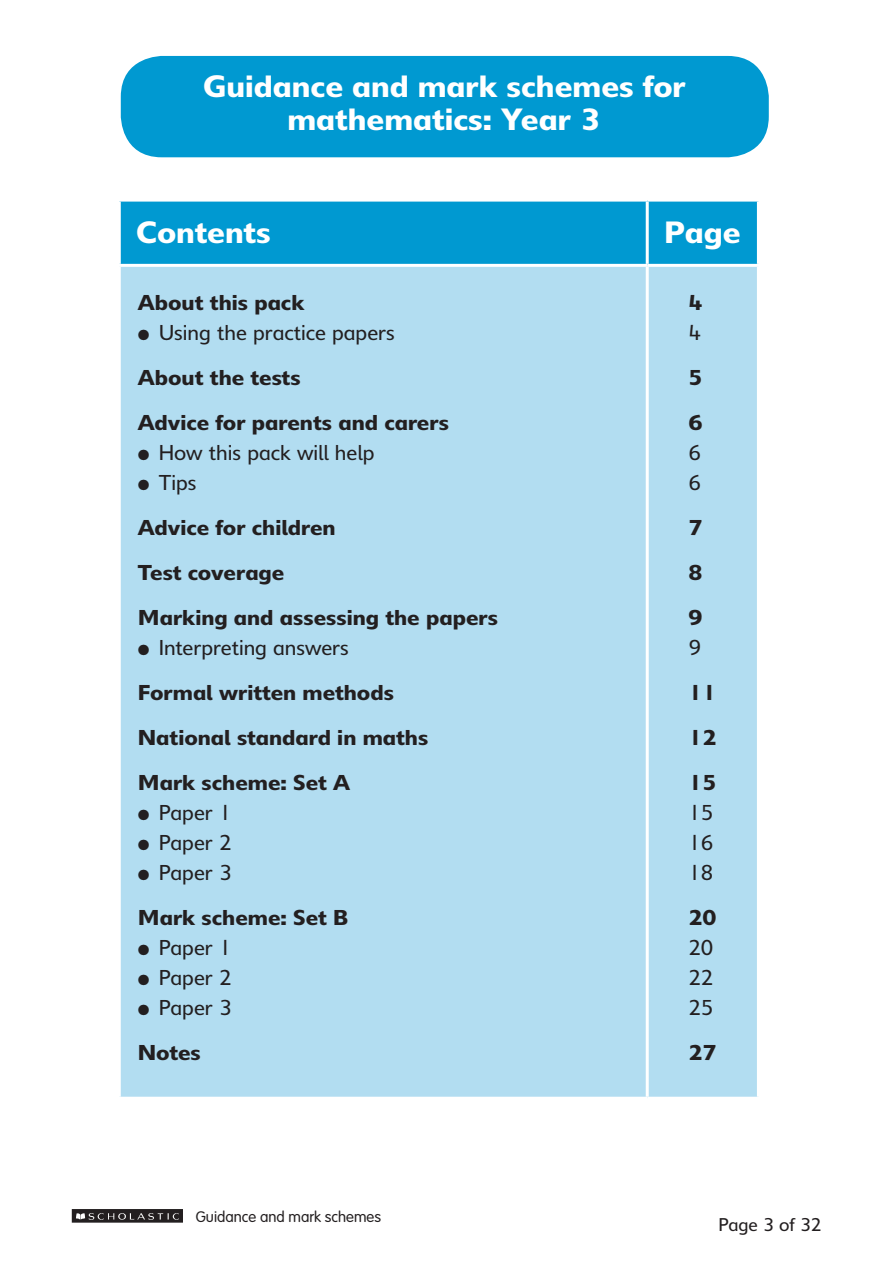
<style>
.page{position:relative;width:893px;height:1263px;background:#fff}
.page>*{position:absolute;margin:0;border:0;box-sizing:border-box;transform-origin:0 0}
.t1{font:600 30px/33px "Delargo DT Infant";color:#fff;text-align:center}
.t2{font:600 21px "Delargo DT Infant";color:#231f20}
.t3{font:21px "Delargo DT Infant";color:#231f20}
.t4{font:18px "Delargo DT Infant";color:#231f20}
.t5{font:300 15px "VAG Rounded Std";color:#231f20}
</style>
<div class="page">
<div style="left:72px;top:1209px;width:111px;height:13px;background:#231f20"></div>
<svg style="left:76px;top:1213px;width:103px;height:7px"></svg>
<div style="left:121px;top:202px;width:636px;height:62px;background:#0099d1"></div>
<div style="left:121px;top:267px;width:636px;height:830px;background:#b2ddf1"></div>
<hr style="left:646px;top:202px;width:3px;height:62px;background:#fff">
<hr style="left:646px;top:267px;width:3px;height:830px;background:#fff">
<div style="left:119px;top:54px;width:651px;height:105px;background:#0099d1;border-radius:43px"></div>
<div style="left:118px;top:53px;width:654px;height:107px;border:3px solid #fff;border-radius:43px"></div>
<h1 class="t1" style="left:203px;top:70px;width:484px">Guidance and mark schemes for mathematics: Year 3</h1>
<h1 class="t1" style="left:136px;top:216px;width:136px">Contents</h1>
<h1 class="t1" style="left:664px;top:216px;width:78px">Page</h1>
<p class="t2" style="left:138px;top:289px;width:168px">About this pack</p>
<p class="t2" style="left:688px;top:289px;width:16px">4</p>
<p class="t3" style="left:138px;top:320px;width:258px">• Using the practice papers</p>
<p class="t3" style="left:688px;top:320px;width:14px">4</p>
<p class="t2" style="left:138px;top:364px;width:164px">About the tests</p>
<p class="t2" style="left:688px;top:364px;width:16px">5</p>
<p class="t2" style="left:138px;top:409px;width:313px">Advice for parents and carers</p>
<p class="t2" style="left:688px;top:409px;width:16px">6</p>
<p class="t3" style="left:138px;top:440px;width:238px">• How this pack will help</p>
<p class="t3" style="left:688px;top:440px;width:14px">6</p>
<p class="t3" style="left:138px;top:470px;width:60px">• Tips</p>
<p class="t3" style="left:688px;top:470px;width:14px">6</p>
<p class="t2" style="left:138px;top:514px;width:199px">Advice for children</p>
<p class="t2" style="left:688px;top:514px;width:16px">7</p>
<p class="t2" style="left:138px;top:559px;width:148px">Test coverage</p>
<p class="t2" style="left:688px;top:559px;width:16px">8</p>
<p class="t2" style="left:138px;top:604px;width:362px">Marking and assessing the papers</p>
<p class="t2" style="left:688px;top:604px;width:16px">9</p>
<p class="t3" style="left:138px;top:635px;width:212px">• Interpreting answers</p>
<p class="t3" style="left:688px;top:635px;width:14px">9</p>
<p class="t2" style="left:138px;top:679px;width:258px">Formal written methods</p>
<p class="t2" style="left:688px;top:679px;width:30px">11</p>
<p class="t2" style="left:138px;top:724px;width:292px">National standard in maths</p>
<p class="t2" style="left:688px;top:724px;width:30px">12</p>
<p class="t2" style="left:138px;top:769px;width:214px">Mark scheme: Set A</p>
<p class="t2" style="left:688px;top:769px;width:30px">15</p>
<p class="t3" style="left:138px;top:800px;width:95px">• Paper 1</p>
<p class="t3" style="left:688px;top:800px;width:26px">15</p>
<p class="t3" style="left:138px;top:830px;width:95px">• Paper 2</p>
<p class="t3" style="left:688px;top:830px;width:26px">16</p>
<p class="t3" style="left:138px;top:860px;width:95px">• Paper 3</p>
<p class="t3" style="left:688px;top:860px;width:26px">18</p>
<p class="t2" style="left:138px;top:904px;width:212px">Mark scheme: Set B</p>
<p class="t2" style="left:688px;top:904px;width:30px">20</p>
<p class="t3" style="left:138px;top:935px;width:95px">• Paper 1</p>
<p class="t3" style="left:688px;top:935px;width:26px">20</p>
<p class="t3" style="left:138px;top:965px;width:95px">• Paper 2</p>
<p class="t3" style="left:688px;top:965px;width:26px">22</p>
<p class="t3" style="left:138px;top:995px;width:95px">• Paper 3</p>
<p class="t3" style="left:688px;top:995px;width:26px">25</p>
<p class="t2" style="left:138px;top:1039px;width:65px">Notes</p>
<p class="t2" style="left:688px;top:1039px;width:30px">27</p>
<p class="t5" style="left:196px;top:1208px;width:187px">Guidance and mark schemes</p>
<p class="t4" style="left:718px;top:1213px;width:105px">Page 3 of 32</p>
</div>
